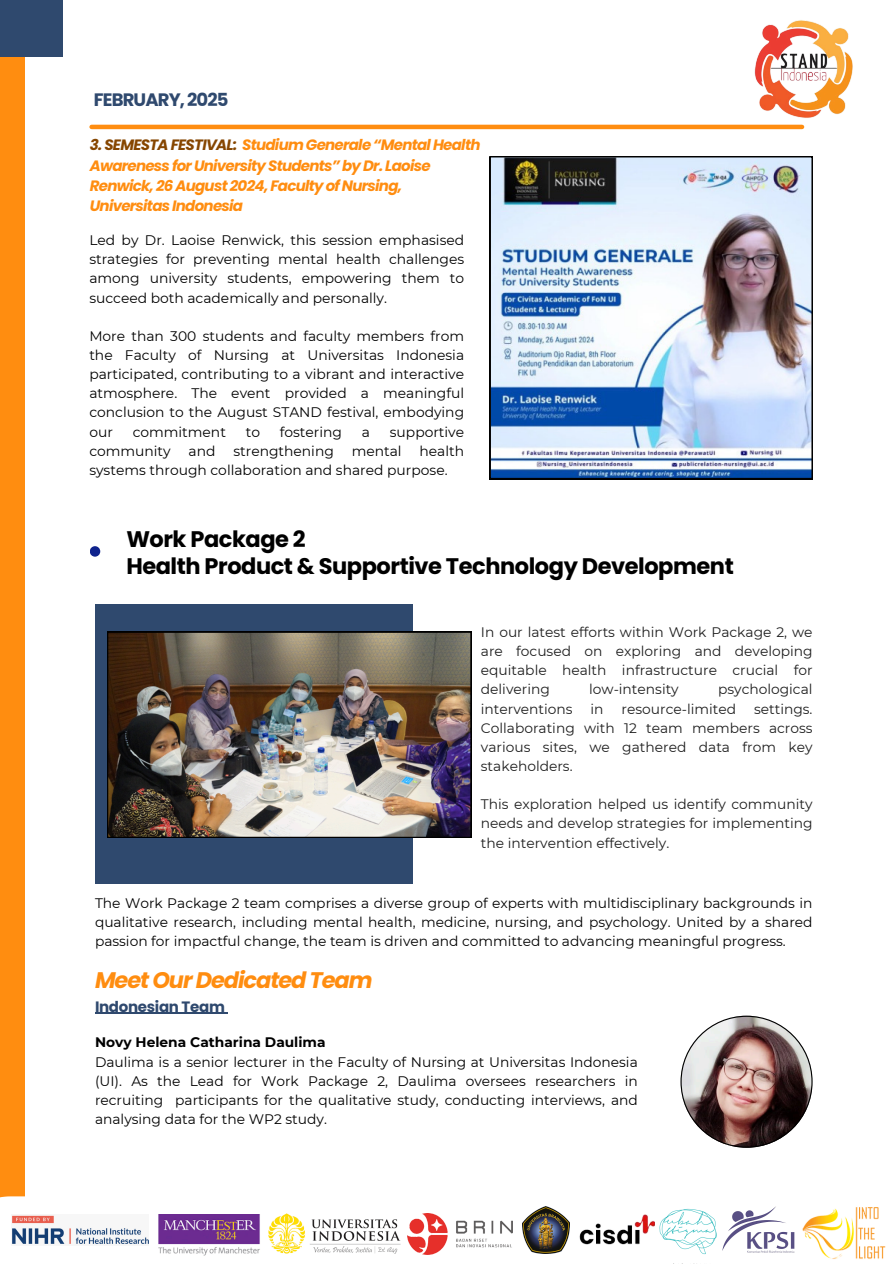
<style>
.page{position:relative;width:894px;height:1264px;background:#fff}
.page>*{position:absolute;margin:0;border:0;box-sizing:border-box;transform-origin:0 0}
.t1{font:700 22.5px/27px "Poppins";letter-spacing:-.02em;color:#000}
.t2{font:italic 700 22.5px "Poppins";letter-spacing:-.05em;color:#ff8d10}
.t3{font:700 18px "Poppins";letter-spacing:-.05em;color:#2f496e}
.t4{font:italic 700 15px/20.2px "Poppins";letter-spacing:-.05em;color:#ff8d10}
.t5{font:700 15px "Poppins";letter-spacing:-.02em;color:#2f496e}
.t6{font:13.8px/19.2px "Montserrat";color:#000;text-align:justify}
.t7{font:13.8px/19.2px "Montserrat";color:#1e1e1e;text-align:justify}
.t8{font:700 13.8px "Montserrat";color:#000}
.s1{color:#864600}
</style>
<div class="page">
<div style="left:0;top:0;width:24px;height:1263px;background:#ff8d10"></div>
<div style="left:0;top:0;width:63px;height:56px;background:#2f496e"></div>
<div style="left:95px;top:604px;width:317px;height:279px;background:#2f496e"></div>
<img style="left:107px;top:631px;width:364px;height:206px">
<div style="left:90px;top:546px;width:10px;height:10px;background:#0f238d;border-radius:50%"></div>
<hr style="left:92px;top:125px;width:709px;height:4px;background:#ff8d10">
<img style="left:489px;top:156px;width:323px;height:323px">
<img style="left:716px;top:20px;width:137px;height:110px">
<svg style="left:0;top:1196px;width:570px;height:67px"></svg>
<img style="left:407px;top:1213px;width:105px;height:41px">
<img style="left:11px;top:1214px;width:137px;height:31px">
<img style="left:158px;top:1214px;width:102px;height:43px">
<img style="left:268px;top:1212px;width:132px;height:41px">
<img style="left:522px;top:1206px;width:47px;height:47px">
<img style="left:579px;top:1214px;width:73px;height:31px">
<img style="left:652px;top:1208px;width:65px;height:47px">
<img style="left:722px;top:1206px;width:73px;height:47px">
<img style="left:802px;top:1207px;width:84px;height:52px">
<img style="left:680px;top:1015px;width:132px;height:132px">
<hr style="left:95px;top:1012px;width:129px;height:1px;background:#2f496e">
<h3 class="t3" style="left:94px;top:87px;width:136px">FEBRUARY, 2025</h3>
<p class="t4" style="left:90px;top:135px;width:392px"><span class="s1">3. SEMESTA FESTIVAL:</span> Studium Generale “Mental Health Awareness for University Students” by Dr. Laoise Renwick, 26 August 2024, Faculty of Nursing, Universitas Indonesia</p>
<h1 class="t6" style="left:89px;top:230px;width:376px">Led by Dr. Laoise Renwick, this session emphasised strategies for preventing mental health challenges among university students, empowering them to succeed both academically and personally.</h1>
<p class="t6" style="left:89px;top:326px;width:376px">More than 300 students and faculty members from the Faculty of Nursing at Universitas Indonesia participated, contributing to a vibrant and interactive atmosphere. The event provided a meaningful conclusion to the August STAND festival, embodying our</p>
<p class="t6" style="left:133px;top:422px;width:95px">commitment</p>
<p class="t6" style="left:246px;top:422px;width:16px">to</p>
<p class="t6" style="left:280px;top:422px;width:64px">fostering</p>
<p class="t6" style="left:362px;top:422px;width:10px">a</p>
<p class="t6" style="left:390px;top:422px;width:76px">supportive</p>
<p class="t6" style="left:89px;top:441px;width:83px">community</p>
<p class="t6" style="left:188px;top:441px;width:28px">and</p>
<p class="t6" style="left:233px;top:441px;width:102px">strengthening</p>
<p class="t6" style="left:351px;top:441px;width:51px">mental</p>
<p class="t6" style="left:89px;top:441px;width:376px;text-indent:330px">health systems through collaboration and shared purpose.</p>
<p class="t1" style="left:126px;top:525px;width:609px">Work Package 2<br>Health Product &amp; Supportive Technology Development</p>
<h3 class="t7" style="left:481px;top:622px;width:333px">In our latest efforts within Work Package 2, we are focused on exploring and developing equitable health infrastructure crucial for delivering</h3>
<h3 class="t7" style="left:589px;top:680px;width:91px">low-intensity</h3>
<h3 class="t7" style="left:718px;top:680px;width:96px">psychological</h3>
<h3 class="t7" style="left:481px;top:699px;width:333px;text-indent:273px">settings.<br>Collaborating with 12 team members across various sites, we gathered data from key stakeholders.</h3>
<p class="t7" style="left:481px;top:794px;width:333px">This exploration helped us identify community needs and develop strategies for implementing the intervention effectively.</p>
<h3 class="t7" style="left:481px;top:699px;width:93px">interventions</h3>
<h3 class="t7" style="left:590px;top:699px;width:15px">in</h3>
<h3 class="t7" style="left:621px;top:699px;width:116px">resource-limited</h3>
<p class="t6" style="left:95px;top:893px;width:718px">The Work Package 2 team comprises a diverse group of experts with multidisciplinary backgrounds in qualitative research, including mental health, medicine, nursing, and psychology. United by a shared passion for impactful change, the team is driven and committed to advancing meaningful progress.</p>
<p class="t2" style="left:95px;top:964px;width:279px">Meet Our Dedicated Team</p>
<h1 class="t5" style="left:95px;top:995px;width:131px">Indonesian Team</h1>
<p class="t8" style="left:95px;top:1034px;width:232px">Novy Helena Catharina Daulima</p>
<p class="t6" style="left:95px;top:1051px;width:544px">Daulima is a senior lecturer in the Faculty of Nursing at Universitas Indonesia (UI). As the Lead for Work Package 2, Daulima oversees researchers in recruiting participants for the qualitative study, conducting interviews, and analysing data for the WP2 study.</p>
</div>
